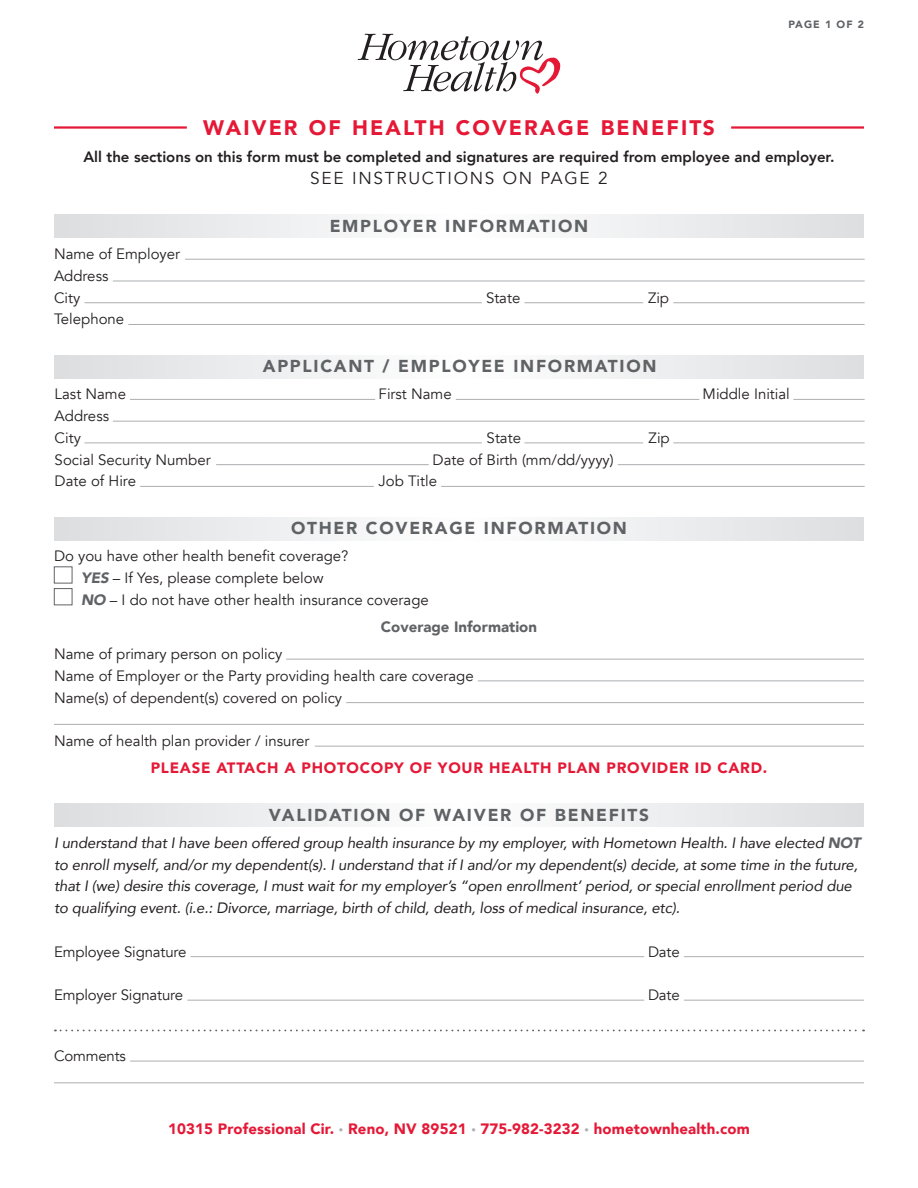
<style>
.page{position:relative;width:918px;height:1188px;background:#fff}
.page>*{position:absolute;margin:0;border:0;box-sizing:border-box;transform-origin:0 0}
.t1{font:900 21px "Avenir";letter-spacing:.1em;color:#e51836}
.t2{font:900 17.25px "Avenir";letter-spacing:.1em;color:#606366}
.t3{font:17.25px "Avenir";letter-spacing:.1em;color:#231f20}
.t4{font:15px/21.8px "Avenir";color:#231f20}
.t5{font:italic 15px/21.8px "Avenir";letter-spacing:-.01em;color:#231f20}
.t6{font:800 15px "Avenir";color:#231f20}
.t7{font:900 15px "Avenir";letter-spacing:.01em;color:#e51836}
.t8{font:900 15px "Avenir";letter-spacing:.05em;color:#e51836}
.t9{font:900 15px "Avenir";color:#606366}
.t10{font:900 10.5px "Avenir";letter-spacing:.1em;color:#606366}
.s1{font-weight:900;font-style:italic;color:#606366}
.s2{font-weight:900;color:#606366}
.s3{font-size:9px;color:#acaeb1}
</style>
<div class="page">
<hr style="left:54px;top:126px;width:133px;height:3px;background:#e51836">
<hr style="left:731px;top:126px;width:133px;height:3px;background:#e51836">
<svg style="left:54px;top:214px;width:810px;height:24px;fill:#edeeef"></svg>
<hr style="left:185px;top:259px;width:680px;height:1px;background:#acaeb1">
<hr style="left:113px;top:281px;width:752px;height:1px;background:#acaeb1">
<hr style="left:85px;top:302px;width:397px;height:1px;background:#acaeb1">
<hr style="left:673px;top:302px;width:192px;height:1px;background:#acaeb1">
<hr style="left:524px;top:302px;width:119px;height:1px;background:#acaeb1">
<hr style="left:128px;top:324px;width:737px;height:1px;background:#acaeb1">
<svg style="left:54px;top:517px;width:810px;height:24px;fill:#edeeef"></svg>
<hr style="left:286px;top:659px;width:578px;height:1px;background:#acaeb1">
<hr style="left:478px;top:681px;width:386px;height:1px;background:#acaeb1">
<hr style="left:346px;top:702px;width:518px;height:1px;background:#acaeb1">
<hr style="left:54px;top:724px;width:810px;height:1px;background:#acaeb1">
<hr style="left:315px;top:746px;width:549px;height:1px;background:#acaeb1">
<div style="left:54px;top:588px;width:18px;height:17px;border:1px solid #606366"></div>
<svg style="left:54px;top:355px;width:810px;height:24px;fill:#edeeef"></svg>
<hr style="left:113px;top:421px;width:752px;height:1px;background:#acaeb1">
<hr style="left:85px;top:443px;width:397px;height:1px;background:#acaeb1">
<hr style="left:673px;top:443px;width:192px;height:1px;background:#acaeb1">
<hr style="left:524px;top:443px;width:119px;height:1px;background:#acaeb1">
<hr style="left:130px;top:399px;width:245px;height:1px;background:#acaeb1">
<hr style="left:618px;top:464px;width:247px;height:1px;background:#acaeb1">
<hr style="left:216px;top:464px;width:213px;height:1px;background:#acaeb1">
<hr style="left:441px;top:486px;width:424px;height:1px;background:#acaeb1">
<hr style="left:140px;top:486px;width:234px;height:1px;background:#acaeb1">
<hr style="left:456px;top:399px;width:243px;height:1px;background:#acaeb1">
<hr style="left:793px;top:399px;width:72px;height:1px;background:#acaeb1">
<svg style="left:54px;top:804px;width:810px;height:23px;fill:#edeeef"></svg>
<hr style="left:191px;top:956px;width:453px;height:1px;background:#acaeb1">
<hr style="left:684px;top:956px;width:180px;height:1px;background:#acaeb1">
<hr style="left:187px;top:1000px;width:457px;height:1px;background:#acaeb1">
<hr style="left:684px;top:1000px;width:180px;height:1px;background:#acaeb1">
<svg style="left:55px;top:1030px;width:809px;height:1px"></svg>
<hr style="left:130px;top:1061px;width:734px;height:1px;background:#acaeb1">
<hr style="left:54px;top:1083px;width:810px;height:1px;background:#acaeb1">
<svg style="left:358px;top:34px;width:203px;height:60px"></svg>
<p class="t10" style="left:788px;top:15px;width:77px">PAGE 1 OF 2</p>
<h1 class="t1" style="left:203px;top:110px;width:513px">WAIVER OF HEALTH COVERAGE BENEFITS</h1>
<p class="t6" style="left:83px;top:145px;width:753px">All the sections on this form must be completed and signatures are required from employee and employer.</p>
<p class="t3" style="left:310px;top:168px;width:299px">SEE INSTRUCTIONS ON PAGE 2</p>
<p class="t2" style="left:330px;top:211px;width:260px">EMPLOYER INFORMATION</p>
<p class="t4" style="left:54px;top:243px;width:128px">Name of Employer<br>Address<br>City</p>
<p class="t4" style="left:486px;top:287px;width:36px">State</p>
<p class="t4" style="left:648px;top:287px;width:23px">Zip</p>
<p class="t4" style="left:54px;top:309px;width:72px">Telephone</p>
<p class="t2" style="left:263px;top:351px;width:395px">APPLICANT / EMPLOYEE INFORMATION</p>
<p class="t4" style="left:55px;top:384px;width:73px">Last Name</p>
<p class="t4" style="left:379px;top:384px;width:75px">First Name</p>
<p class="t4" style="left:703px;top:384px;width:89px">Middle Initial</p>
<p class="t4" style="left:55px;top:405px;width:56px">Address<br>City</p>
<p class="t4" style="left:487px;top:427px;width:36px">State</p>
<p class="t4" style="left:649px;top:427px;width:23px">Zip</p>
<p class="t4" style="left:55px;top:449px;width:158px">Social Security Number</p>
<p class="t4" style="left:433px;top:449px;width:183px">Date of Birth (mm/dd/yyyy)</p>
<p class="t4" style="left:55px;top:471px;width:83px">Date of Hire</p>
<p class="t4" style="left:379px;top:471px;width:60px">Job Title</p>
<p class="t2" style="left:291px;top:513px;width:337px">OTHER COVERAGE INFORMATION</p>
<p class="t4" style="left:81px;top:546px;width:349px;text-indent:-27px">Do you have other health benefit coverage?<br><span class="s1">YES</span> – If Yes, please complete below<br><span class="s1">NO</span> – I do not have other health insurance coverage</p>
<p class="t9" style="left:381px;top:614px;width:158px">Coverage Information</p>
<p class="t4" style="left:54px;top:643px;width:421px">Name of primary person on policy<br>Name of Employer or the Party providing health care coverage<br>Name(s) of dependent(s) covered on policy</p>
<p class="t4" style="left:54px;top:730px;width:257px">Name of health plan provider / insurer</p>
<p class="t8" style="left:151px;top:755px;width:618px">PLEASE ATTACH A PHOTOCOPY OF YOUR HEALTH PLAN PROVIDER ID CARD.</p>
<p class="t2" style="left:269px;top:800px;width:382px">VALIDATION OF WAIVER OF BENEFITS</p>
<p class="t5" style="left:54px;top:832px;width:808px">I understand that I have been offered group health insurance by my employer, with Hometown Health. I have elected <span class="s2">NOT </span>to enroll myself, and/or my dependent(s). I understand that if I and/or my dependent(s) decide, at some time in the future, that I (we) desire this coverage, I must wait for my employer’s “open enrollment’ period, or special enrollment period due to qualifying event. (i.e.: Divorce, marriage, birth of child, death, loss of medical insurance, etc).</p>
<p class="t4" style="left:54px;top:941px;width:134px">Employee Signature</p>
<p class="t4" style="left:648px;top:941px;width:33px">Date</p>
<p class="t4" style="left:54px;top:984px;width:131px">Employer Signature</p>
<p class="t4" style="left:648px;top:984px;width:33px">Date</p>
<p class="t4" style="left:54px;top:1045px;width:74px">Comments</p>
<p class="t7" style="left:168px;top:1116px;width:583px">10315 Professional Cir. <span class="s3">•</span> Reno, NV 89521 <span class="s3">•</span> 775-982-3232 <span class="s3">•</span> hometownhealth.com</p>
</div>
